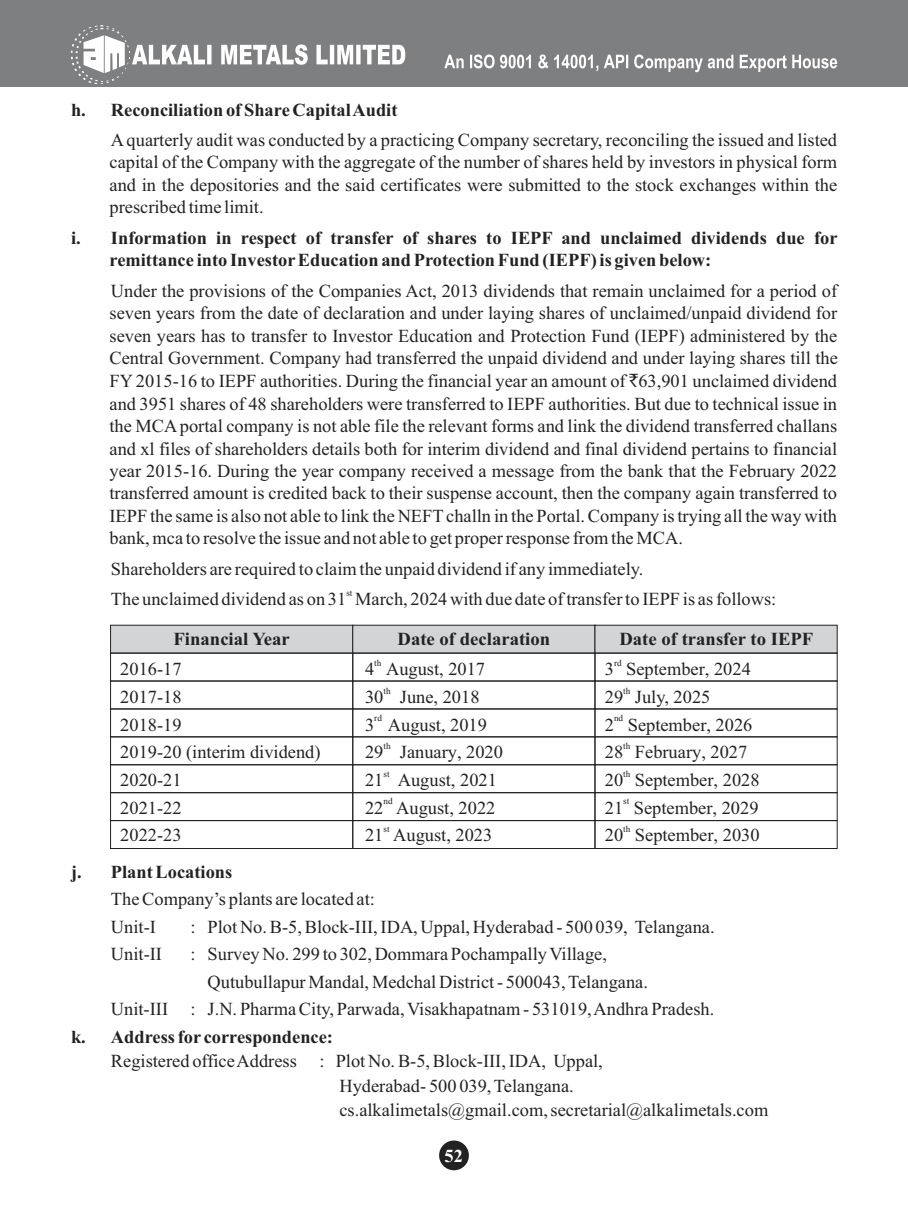
<style>
.page{position:relative;width:908px;height:1210px;background:#fff}
.page>*{position:absolute;margin:0;border:0;box-sizing:border-box;transform-origin:0 0}
.t1{font:18.38px/22.6px "Times New Roman";color:#232223}
.t2{font:700 18.38px/22.4px "Times New Roman";color:#232223}
.t3{font:700 18.38px "Times New Roman";color:#fff}
.t4{font:9.1px "Times New Roman";color:#232223}
.s1{font-weight:700}
.s2{font-family:"Rupee Foradian"}
</style>
<div class="page">
<svg style="left:110px;top:624px;width:727px;height:28px;background:#cccdce"></svg>
<div style="left:110px;top:652px;width:243px;height:29px;border:1px solid #232223"></div>
<div style="left:110px;top:680px;width:243px;height:29px;border:1px solid #232223"></div>
<div style="left:110px;top:708px;width:243px;height:29px;border:1px solid #232223"></div>
<div style="left:110px;top:736px;width:243px;height:29px;border:1px solid #232223"></div>
<div style="left:110px;top:764px;width:243px;height:29px;border:1px solid #232223"></div>
<div style="left:110px;top:792px;width:243px;height:29px;border:1px solid #232223"></div>
<div style="left:110px;top:820px;width:243px;height:29px;border:1px solid #232223"></div>
<div style="left:352px;top:652px;width:243px;height:29px;border:1px solid #232223"></div>
<div style="left:352px;top:680px;width:243px;height:29px;border:1px solid #232223"></div>
<div style="left:352px;top:708px;width:243px;height:29px;border:1px solid #232223"></div>
<div style="left:352px;top:736px;width:243px;height:29px;border:1px solid #232223"></div>
<div style="left:352px;top:764px;width:243px;height:29px;border:1px solid #232223"></div>
<div style="left:352px;top:792px;width:243px;height:29px;border:1px solid #232223"></div>
<div style="left:352px;top:820px;width:243px;height:29px;border:1px solid #232223"></div>
<div style="left:594px;top:652px;width:243px;height:29px;border:1px solid #232223"></div>
<div style="left:594px;top:680px;width:243px;height:29px;border:1px solid #232223"></div>
<div style="left:594px;top:708px;width:243px;height:29px;border:1px solid #232223"></div>
<div style="left:594px;top:736px;width:243px;height:29px;border:1px solid #232223"></div>
<div style="left:594px;top:764px;width:243px;height:29px;border:1px solid #232223"></div>
<div style="left:594px;top:792px;width:243px;height:29px;border:1px solid #232223"></div>
<div style="left:594px;top:820px;width:243px;height:29px;border:1px solid #232223"></div>
<div style="left:0;top:0;width:907px;height:86px;background:#7e7f81"></div>
<svg style="left:444px;top:54px;width:392px;height:18px"></svg>
<svg style="left:71px;top:25px;width:334px;height:59px"></svg>
<div style="left:439px;top:1140px;width:29px;height:30px;background:#232223;border-radius:50%"></div>
<p class="t1" style="left:111px;top:96px;width:727px;line-height:30.4px;text-indent:-40px"><span class="s1">h. Reconciliation of Share Capital Audit<br></span>Aquarterly audit was conducted by a practicing Company secretary, reconciling the issued and listed</p>
<p class="t1" style="left:109px;top:153px;width:729px;text-align:justify">capital of the Company with the aggregate of the number of shares held by investors in physical form and in the depositories and the said certificates were submitted to the stock exchanges within the prescribed time limit.</p>
<p class="t2" style="left:109px;top:228px;width:729px;text-indent:-38px">i. Information in respect of transfer of shares to IEPF and unclaimed dividends due for remittance into InvestorEducation and Protection Fund (IEPF) is given below:</p>
<p class="t1" style="left:109px;top:281px;width:729px;text-align:justify">Under the provisions of the Companies Act, 2013 dividends that remain unclaimed for a period of seven years from the date of declaration and under laying shares of unclaimed/unpaid dividend for seven years has to transfer to Investor Education and Protection Fund (IEPF) administered by the Central Government. Company had transferred the unpaid dividend and under laying shares till the FY 2015-16 to IEPF authorities. During the financial year an amount of <span class="s2">`</span>63,901 unclaimed dividend and 3951 shares of 48 shareholders were transferred to IEPF authorities. But due to technical issue in the MCAportal company is not able file the relevant forms and link the dividend transferred challans and xl files of shareholders details both for interim dividend and final dividend pertains to financial year 2015-16. During the year company received a message from the bank that the February 2022 transferred amount is credited back to their suspense account, then the company again transferred to IEPF the same is also not able to link the NEFTchalln in the Portal. Company is trying all the way with bank, mca to resolve the issue and not able to get proper response from the MCA.</p>
<p class="t1" style="left:111px;top:559px;width:534px">Shareholders are required to claim the unpaid dividend if any immediately.</p>
<p class="t4" style="left:346px;top:590px;width:8px">st</p>
<p class="t1" style="left:111px;top:589px;width:666px">The unclaimed dividend as on 31 March, 2024 with due date of transfer to IEPF is as follows:</p>
<p class="t2" style="left:173px;top:630px;width:118px">Financial Year</p>
<p class="t2" style="left:397px;top:630px;width:154px">Date of declaration</p>
<p class="t2" style="left:619px;top:630px;width:195px">Date of transfer to IEPF</p>
<p class="t4" style="left:374px;top:660px;width:9px">th</p>
<p class="t4" style="left:613px;top:660px;width:9px">rd</p>
<p class="t1" style="left:120px;top:659px;width:63px">2016-17</p>
<p class="t1" style="left:365px;top:659px;width:121px">4 August, 2017</p>
<p class="t1" style="left:604px;top:659px;width:147px">3 September, 2024</p>
<p class="t4" style="left:383px;top:687px;width:9px">th</p>
<p class="t4" style="left:623px;top:687px;width:9px">th</p>
<p class="t1" style="left:120px;top:687px;width:63px">2017-18</p>
<p class="t1" style="left:365px;top:687px;width:116px">30 June, 2018</p>
<p class="t1" style="left:604px;top:687px;width:107px">29 July, 2025</p>
<p class="t4" style="left:374px;top:715px;width:9px">rd</p>
<p class="t4" style="left:613px;top:715px;width:11px">nd</p>
<p class="t1" style="left:120px;top:715px;width:63px">2018-19</p>
<p class="t1" style="left:365px;top:715px;width:123px">3 August, 2019</p>
<p class="t1" style="left:604px;top:715px;width:149px">2 September, 2026</p>
<p class="t4" style="left:383px;top:743px;width:9px">th</p>
<p class="t4" style="left:623px;top:743px;width:9px">th</p>
<p class="t1" style="left:120px;top:742px;width:202px">2019-20 (interim dividend)</p>
<p class="t1" style="left:365px;top:742px;width:139px">29 January, 2020</p>
<p class="t1" style="left:604px;top:742px;width:144px">28 February, 2027</p>
<p class="t4" style="left:383px;top:770px;width:8px">st</p>
<p class="t4" style="left:623px;top:770px;width:9px">th</p>
<p class="t1" style="left:120px;top:770px;width:63px">2020-21</p>
<p class="t1" style="left:365px;top:770px;width:133px">21 August, 2021</p>
<p class="t1" style="left:604px;top:770px;width:156px">20 September, 2028</p>
<p class="t4" style="left:383px;top:798px;width:11px">nd</p>
<p class="t4" style="left:623px;top:798px;width:8px">st</p>
<p class="t1" style="left:120px;top:798px;width:63px">2021-22</p>
<p class="t1" style="left:365px;top:798px;width:132px">22 August, 2022</p>
<p class="t1" style="left:604px;top:798px;width:155px">21 September, 2029</p>
<p class="t4" style="left:383px;top:826px;width:8px">st</p>
<p class="t4" style="left:623px;top:826px;width:9px">th</p>
<p class="t1" style="left:120px;top:825px;width:63px">2022-23</p>
<p class="t1" style="left:365px;top:825px;width:129px">21 August, 2023</p>
<p class="t1" style="left:604px;top:825px;width:156px">20 September, 2030</p>
<p class="t1" style="left:111px;top:859px;width:265px;line-height:27.5px;text-indent:-40px"><span class="s1">j. Plant Locations<br></span>The Company’s plants are located at:<br>Unit-I</p>
<p class="t1" style="left:190px;top:917px;width:525px">: Plot No. B-5, Block-III, IDA, Uppal, Hyderabad - 500 039, Telangana.</p>
<p class="t1" style="left:111px;top:944px;width:53px">Unit-II</p>
<p class="t1" style="left:190px;top:944px;width:418px">: Survey No. 299 to 302, Dommara Pochampally Village,</p>
<p class="t1" style="left:207px;top:972px;width:441px">Qutubullapur Mandal, Medchal District - 500043, Telangana.</p>
<p class="t1" style="left:111px;top:999px;width:604px">Unit-III : J.N. Pharma City, Parwada, Visakhapatnam - 531019, Andhra Pradesh.</p>
<p class="t2" style="left:71px;top:1027px;width:263px">k. Address for correspondence:</p>
<p class="t1" style="left:339px;top:1050px;width:430px;line-height:24.5px;text-indent:-228px">Registered office Address : Plot No. B-5, Block-III, IDA, Uppal,<br>Hyderabad- 500 039, Telangana. cs.alkalimetals@gmail.com, secretarial@alkalimetals.com</p>
<p class="t3" style="left:444px;top:1149px;width:20px">52</p>
</div>
